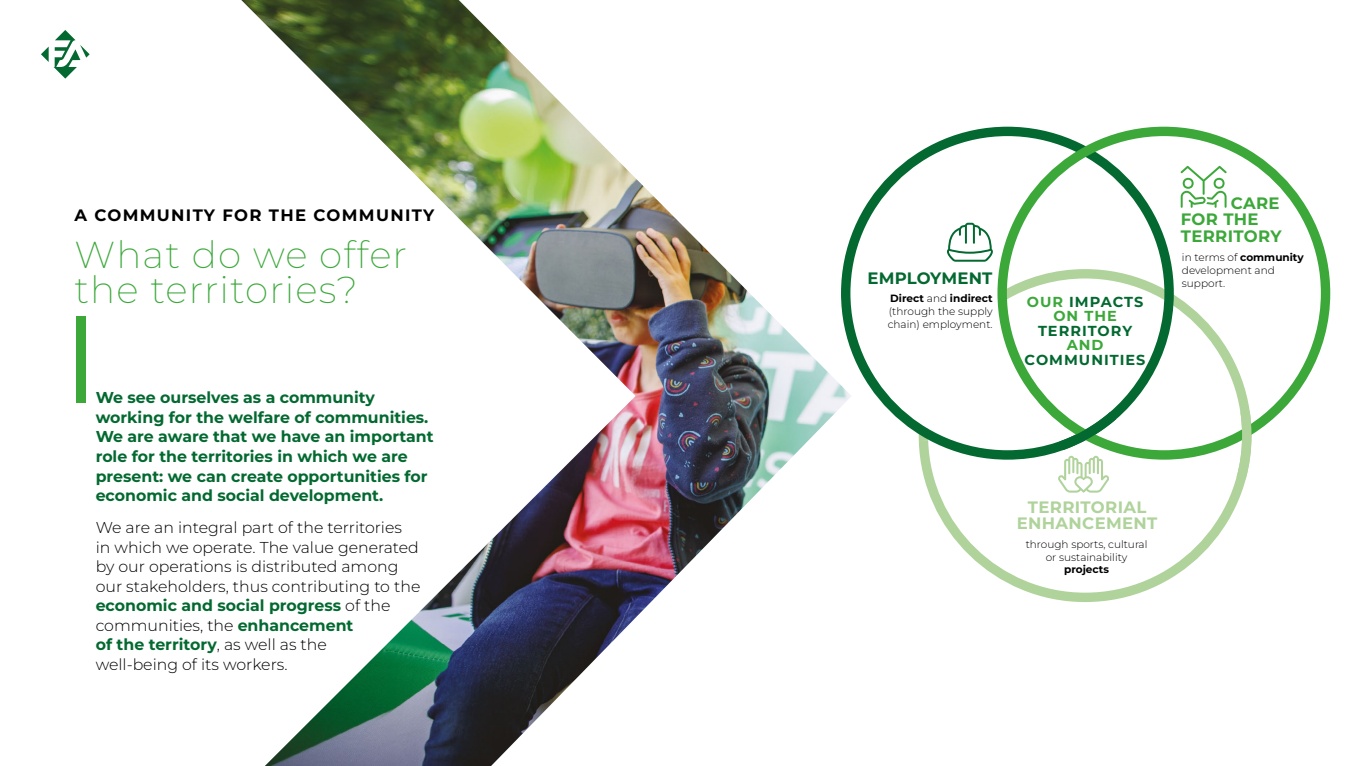
<style>
.page{position:relative;width:1361px;height:766px;background:#fff}
.page>*{position:absolute;margin:0;border:0;box-sizing:border-box;transform-origin:0 0}
.t1{font:200 37.5px/34.5px "Montserrat";letter-spacing:.03em;color:#3ca83a}
.t2{font:700 16.5px "Montserrat";letter-spacing:.08em;color:#000}
.t3{font:700 16.5px/16.5px "Montserrat";letter-spacing:.02em;color:#b0d39c;text-align:center}
.t4{font:700 16.5px/16.5px "Montserrat";letter-spacing:.02em;color:#3ca83a}
.t5{font:700 16.5px "Montserrat";letter-spacing:.01em;color:#036930}
.t6{font:300 15.75px/19.5px "Montserrat";color:#000}
.t7{font:700 15.75px/19.5px "Montserrat";color:#036930}
.t8{font:700 14.55px "Montserrat";letter-spacing:.07em;color:#036930}
.t9{font:700 14.55px/14.5px "Montserrat";letter-spacing:.07em;color:#3ca83a;text-align:center}
.t10{font:300 10.5px/12.8px "Montserrat";color:#000;text-align:justify}
.t11{font:700 10.5px "Montserrat";color:#000}
.s1{font-weight:700;color:#036930}
.s2{font-weight:700}
.s3{color:#036930}
</style>
<div class="page">
<img style="left:241px;top:0;width:595px;height:765px">
<svg style="left:41px;top:30px;width:49px;height:49px"></svg>
<div style="left:77px;top:316px;width:9px;height:87px;background:#3ca83a"></div>
<svg style="left:921px;top:464px;width:322px;height:138px"></svg>
<svg style="left:836px;top:127px;width:157px;height:337px"></svg>
<svg style="left:993px;top:126px;width:338px;height:334px"></svg>
<svg style="left:1229px;top:400px;width:27px;height:89px"></svg>
<svg style="left:947px;top:223px;width:46px;height:38px"></svg>
<svg style="left:1180px;top:166px;width:46px;height:42px"></svg>
<svg style="left:1049px;top:402px;width:77px;height:90px"></svg>
<p class="t2" style="left:74px;top:204px;width:361px">A COMMUNITY FOR THE COMMUNITY</p>
<h1 class="t1" style="left:74px;top:236px;width:334px">What do we offer the territories?</h1>
<p class="t7" style="left:96px;top:387px;width:339px">We see ourselves as a community working for the welfare of communities.<br>We are aware that we have an important role for the territories in which we are present: we can create opportunities for economic and social development.</p>
<p class="t6" style="left:96px;top:517px;width:326px">We are an integral part of the territories in which we operate. The value generated by our operations is distributed among our stakeholders, thus contributing to the <span class="s1">economic and social progress</span> of the communities, the <span class="s1">enhancement<br>of the territory</span>, as well as the<br>well-being of its workers.</p>
<p class="t5" style="left:867px;top:266px;width:126px">EMPLOYMENT</p>
<p class="t10" style="left:888px;top:291px;width:106px"><span class="s2">Direct</span> and <span class="s2">indirect </span>(through the supply chain) employment.</p>
<p class="t9" style="left:1026px;top:294px;width:118px">OUR <span class="s3">IMPACTS<br></span>ON THE</p>
<p class="t8" style="left:1038px;top:321px;width:96px">TERRITORY</p>
<p class="t9" style="left:1066px;top:337px;width:38px">AND</p>
<p class="t8" style="left:1024px;top:350px;width:122px">COMMUNITIES</p>
<p class="t4" style="left:1181px;top:194px;width:102px;text-indent:50px">CARE<br>FOR THE<br>TERRITORY</p>
<p class="t10" style="left:1182px;top:250px;width:123px;text-align:left">in terms of <span class="s2">community </span>development and support.</p>
<p class="t3" style="left:1017px;top:498px;width:142px">TERRITORIAL<br>ENHANCEMENT</p>
<p class="t10" style="left:1025px;top:537px;width:123px;text-align:center">through sports, cultural or sustainability</p>
<p class="t11" style="left:1064px;top:562px;width:46px">projects</p>
</div>
